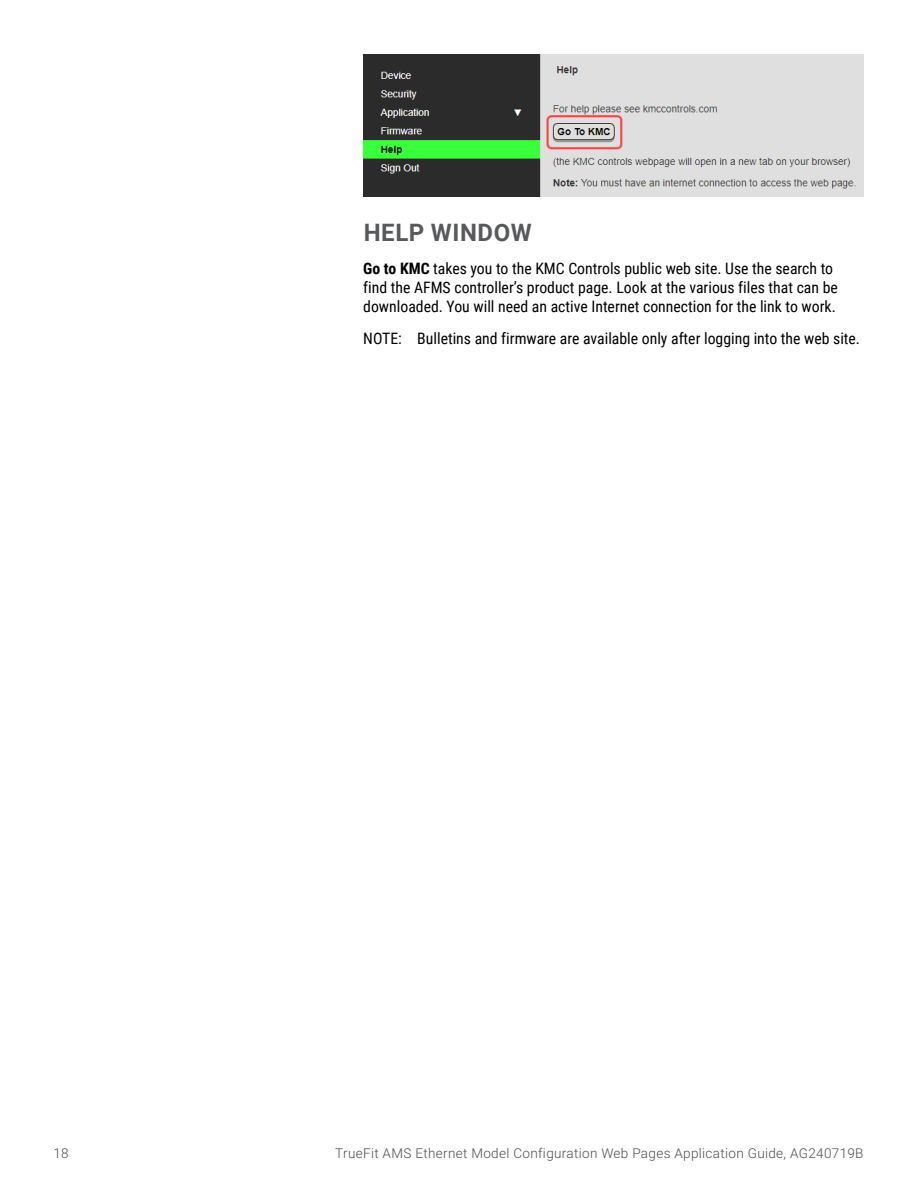
<style>
.page{position:relative;width:918px;height:1188px;background:#fff}
.page>*{position:absolute;margin:0;border:0;box-sizing:border-box;transform-origin:0 0}
.t1{font:700 24px "Roboto";letter-spacing:.025em;color:#58595b}
.t2{font:15.75px/18.9px "Roboto Condensed";color:#000}
.t3{font:300 13.5px "Roboto";letter-spacing:.025em;color:#4d4d4f}
.s1{font-weight:700}
</style>
<div class="page">
<img style="left:363px;top:54px;width:501px;height:142px">
<h1 class="t1" style="left:364px;top:216px;width:170px">HELP WINDOW</h1>
<p class="t2" style="left:363px;top:258px;width:476px"><span class="s1">Go to KMC</span> takes you to the KMC Controls public web site. Use the search to find the AFMS controller’s product page. Look at the various files that can be downloaded. You will need an active Internet connection for the link to work.</p>
<p class="t2" style="left:363px;top:328px;width:498px">NOTE: Bulletins and firmware are available only after logging into the web site.</p>
<p class="t3" style="left:53px;top:1144px;width:17px">18</p>
<p class="t3" style="left:335px;top:1144px;width:530px">TrueFit AMS Ethernet Model Configuration Web Pages Application Guide, AG240719B</p>
</div>
